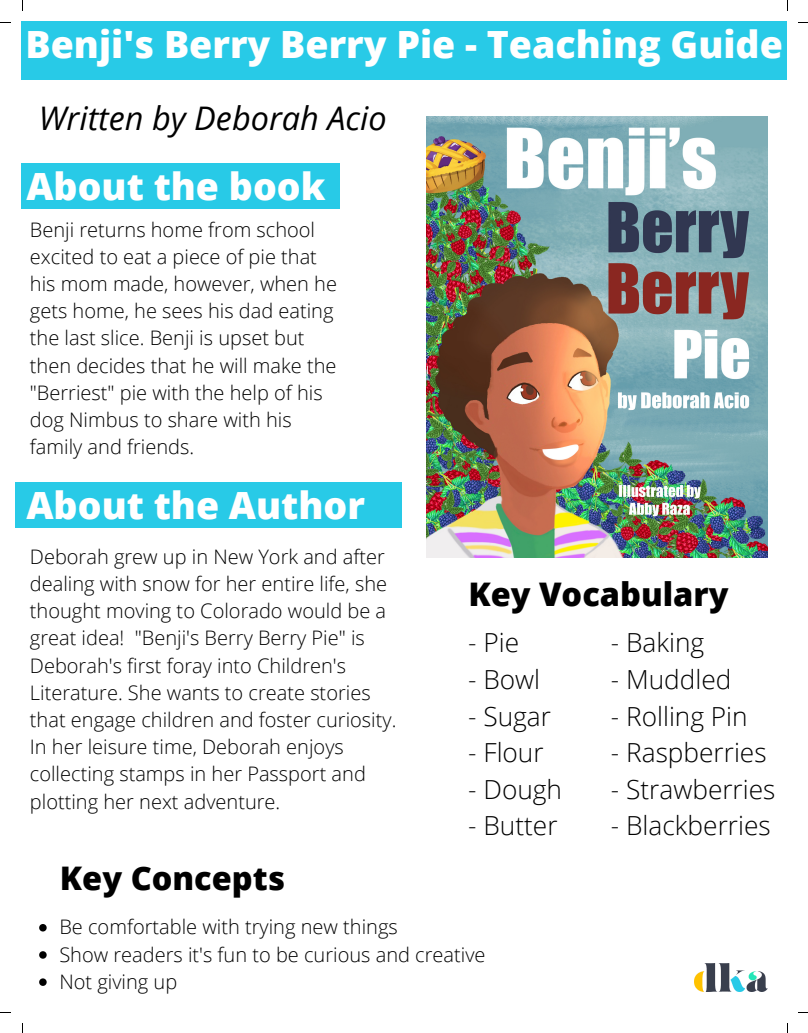
<style>
.page{position:relative;width:808px;height:1033px;background:#fff}
.page>*{position:absolute;margin:0;border:0;box-sizing:border-box;transform-origin:0 0}
.t1{font:800 37.5px "Open Sans";color:#fff}
.t2{font:800 32.5px "Open Sans";color:#000}
.t3{font:italic 32.5px "Open Sans";color:#000}
.t4{font:300 26.25px "Open Sans";color:#000}
.t5{font:300 20px/27.2px "Open Sans";color:#000}
</style>
<div class="page">
<div style="left:22px;top:22px;width:765px;height:58px;background:#28cae7"></div>
<div style="left:22px;top:163px;width:318px;height:46px;background:#28cae7"></div>
<div style="left:15px;top:483px;width:387px;height:45px;background:#28cae7"></div>
<svg style="left:39px;top:924px;width:8px;height:7px"></svg>
<svg style="left:39px;top:951px;width:8px;height:7px"></svg>
<svg style="left:39px;top:978px;width:8px;height:7px"></svg>
<img style="left:694px;top:963px;width:73px;height:28px">
<img style="left:426px;top:117px;width:341px;height:441px">
<p class="t1" style="left:25px;top:18px;width:759px">Benji's Berry Berry Pie - Teaching Guide</p>
<p class="t3" style="left:39px;top:95px;width:349px">Written by Deborah Acio</p>
<p class="t1" style="left:26px;top:160px;width:301px">About the book</p>
<p class="t5" style="left:30px;top:215px;width:308px">Benji returns home from school excited to eat a piece of pie that his mom made, however, when he gets home, he sees his dad eating the last slice. Benji is upset but then decides that he will make the "Berriest" pie with the help of his dog Nimbus to share with his family and friends.</p>
<p class="t1" style="left:26px;top:479px;width:340px">About the Author</p>
<p class="t5" style="left:30px;top:542px;width:368px">Deborah grew up in New York and after dealing with snow for her entire life, she thought moving to Colorado would be a great idea! "Benji's Berry Berry Pie" is Deborah's first foray into Children's Literature. She wants to create stories that engage children and foster curiosity.<br>In her leisure time, Deborah enjoys collecting stamps in her Passport and plotting her next adventure.</p>
<p class="t2" style="left:468px;top:571px;width:262px">Key Vocabulary</p>
<p class="t4" style="left:611px;top:624px;width:95px">- Baking</p>
<p class="t4" style="left:611px;top:661px;width:122px">- Muddled</p>
<p class="t4" style="left:611px;top:697px;width:138px">- Rolling Pin</p>
<p class="t4" style="left:611px;top:734px;width:157px">- Raspberries</p>
<p class="t4" style="left:611px;top:770px;width:166px">- Strawberries</p>
<p class="t4" style="left:611px;top:807px;width:161px">- Blackberries</p>
<p class="t4" style="left:468px;top:624px;width:52px">- Pie</p>
<p class="t4" style="left:468px;top:661px;width:73px">- Bowl</p>
<p class="t4" style="left:468px;top:697px;width:84px">- Sugar</p>
<p class="t4" style="left:468px;top:734px;width:77px">- Flour</p>
<p class="t4" style="left:468px;top:770px;width:95px">- Dough</p>
<p class="t4" style="left:468px;top:807px;width:91px">- Butter</p>
<p class="t2" style="left:60px;top:855px;width:226px">Key Concepts</p>
<p class="t5" style="left:59px;top:913px;width:340px">Be comfortable with trying new things</p>
<p class="t5" style="left:59px;top:940px;width:427px">Show readers it's fun to be curious and creative</p>
<p class="t5" style="left:59px;top:967px;width:119px">Not giving up</p>
</div>
